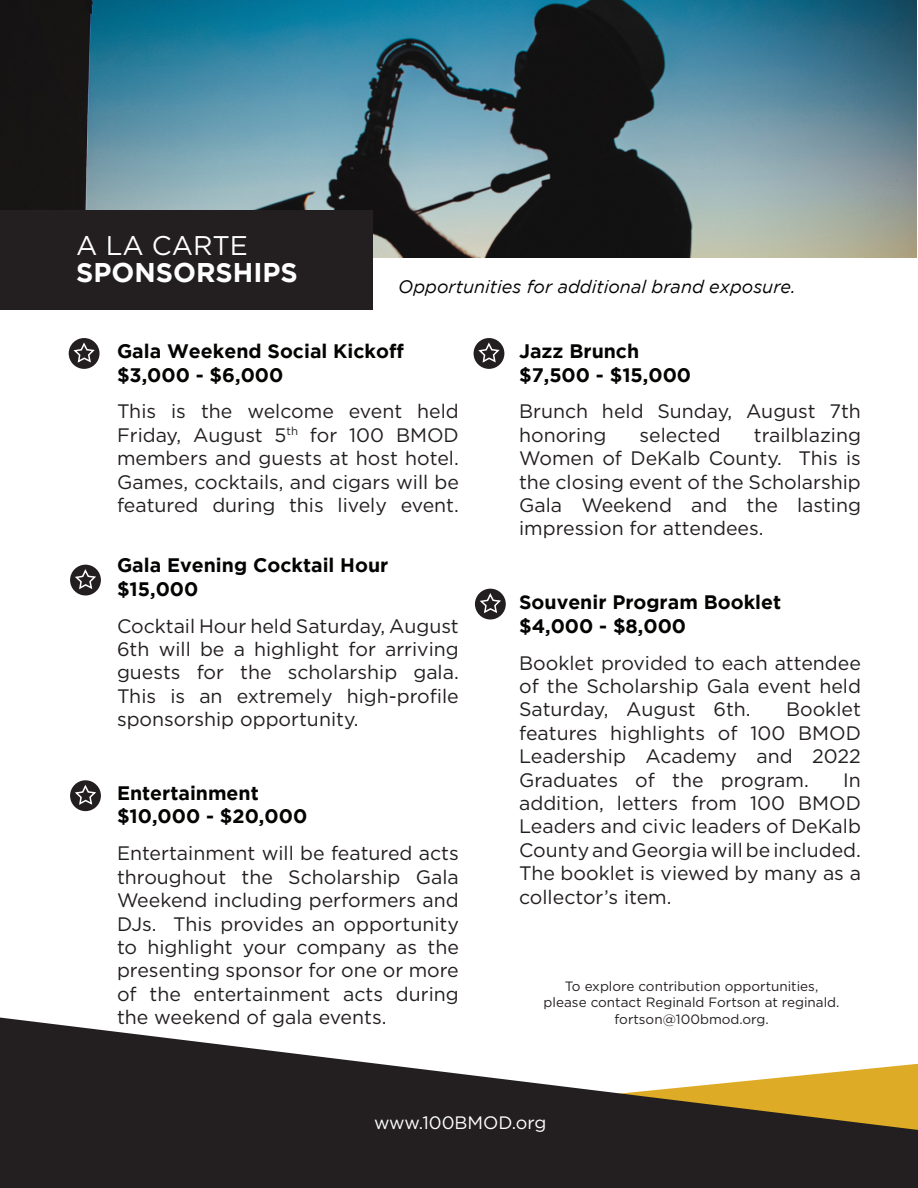
<style>
.page{position:relative;width:918px;height:1188px;background:#fff}
.page>*{position:absolute;margin:0;border:0;box-sizing:border-box;transform-origin:0 0}
.t1{font:700 27px "Gotham";color:#fff}
.t2{font:27px "Gotham";color:#fff}
.t3{font:19.5px/23.4px "Gotham";color:#231f20;text-align:justify}
.t4{font:700 19.5px/23.4px "Gotham";color:#040503}
.t5{font:italic 18px "Gotham";color:#040503}
.t6{font:18px "Gotham";color:#fff}
.t7{font:13.5px/16.2px "Gotham";color:#231f20;text-align:center}
</style>
<div class="page">
<svg style="left:0;top:1018px;width:918px;height:170px;fill:#231f20"></svg>
<img style="left:0;top:0;width:916px;height:257px">
<div style="left:0;top:210px;width:372px;height:100px;background:#231f20"></div>
<div style="left:69px;top:338px;width:31px;height:31px;background:#231f20;border-radius:50%"></div>
<svg style="left:72px;top:341px;width:24px;height:23px"></svg>
<div style="left:474px;top:338px;width:30px;height:31px;background:#231f20;border-radius:50%"></div>
<svg style="left:477px;top:341px;width:24px;height:23px"></svg>
<svg style="left:70px;top:565px;width:31px;height:31px"></svg>
<svg style="left:73px;top:567px;width:25px;height:24px"></svg>
<svg style="left:475px;top:589px;width:31px;height:31px"></svg>
<svg style="left:478px;top:591px;width:25px;height:24px"></svg>
<div style="left:70px;top:780px;width:31px;height:31px;background:#231f20;border-radius:50%"></div>
<svg style="left:73px;top:783px;width:25px;height:23px"></svg>
<p class="t2" style="left:76px;top:228px;width:173px">A LA CARTE</p>
<p class="t1" style="left:76px;top:257px;width:223px">SPONSORSHIPS</p>
<p class="t5" style="left:398px;top:277px;width:399px">Opportunities for additional brand exposure.</p>
<p class="t4" style="left:117px;top:339px;width:288px">Gala Weekend Social Kickoff $3,000 - $6,000</p>
<p class="t3" style="left:117px;top:399px;width:343px">This is the welcome event held Friday, August 5<sup>th</sup> for 100 BMOD members and guests at host hotel.<br>Games, cocktails, and cigars will be featured during this lively event.</p>
<p class="t4" style="left:117px;top:553px;width:273px">Gala Evening Cocktail Hour $15,000</p>
<p class="t3" style="left:117px;top:614px;width:343px">Cocktail Hour held Saturday, August 6th will be a highlight for arriving guests for the scholarship gala.<br>This is an extremely high-profile sponsorship opportunity.</p>
<p class="t4" style="left:117px;top:781px;width:192px">Entertainment $10,000 - $20,000</p>
<p class="t3" style="left:117px;top:841px;width:343px">Entertainment will be featured acts throughout the Scholarship Gala Weekend including performers and DJs. This provides an opportunity to highlight your company as the presenting sponsor for one or more of the entertainment acts during the weekend of gala events.</p>
<p class="t4" style="left:519px;top:339px;width:174px">Jazz Brunch $7,500 - $15,000</p>
<p class="t3" style="left:519px;top:399px;width:343px">Brunch held Sunday, August 7th honoring</p>
<p class="t3" style="left:519px;top:423px;width:343px;text-indent:235px">trailblazing Women of DeKalb County. This is the closing event of the Scholarship Gala Weekend and the lasting impression for attendees.</p>
<p class="t3" style="left:640px;top:423px;width:83px">selected</p>
<p class="t4" style="left:519px;top:590px;width:264px">Souvenir Program Booklet $4,000 - $8,000</p>
<p class="t3" style="left:519px;top:651px;width:343px">Booklet provided to each attendee of the Scholarship Gala event held Saturday, August 6th.</p>
<p class="t3" style="left:519px;top:697px;width:343px;text-indent:267px">Booklet features highlights of 100 BMOD Leadership Academy and 2022<br>Graduates of the program.</p>
<p class="t3" style="left:519px;top:768px;width:343px;text-indent:324px">In addition, letters from 100 BMOD Leaders and civic leaders of DeKalb County and Georgia will be included.<br>The booklet is viewed by many as a collector’s item.</p>
<p class="t7" style="left:544px;top:978px;width:297px">To explore contribution opportunities, please contact Reginald Fortson at reginald. fortson@100bmod.org.</p>
<p class="t6" style="left:374px;top:1111px;width:174px">www.100BMOD.org</p>
</div>
